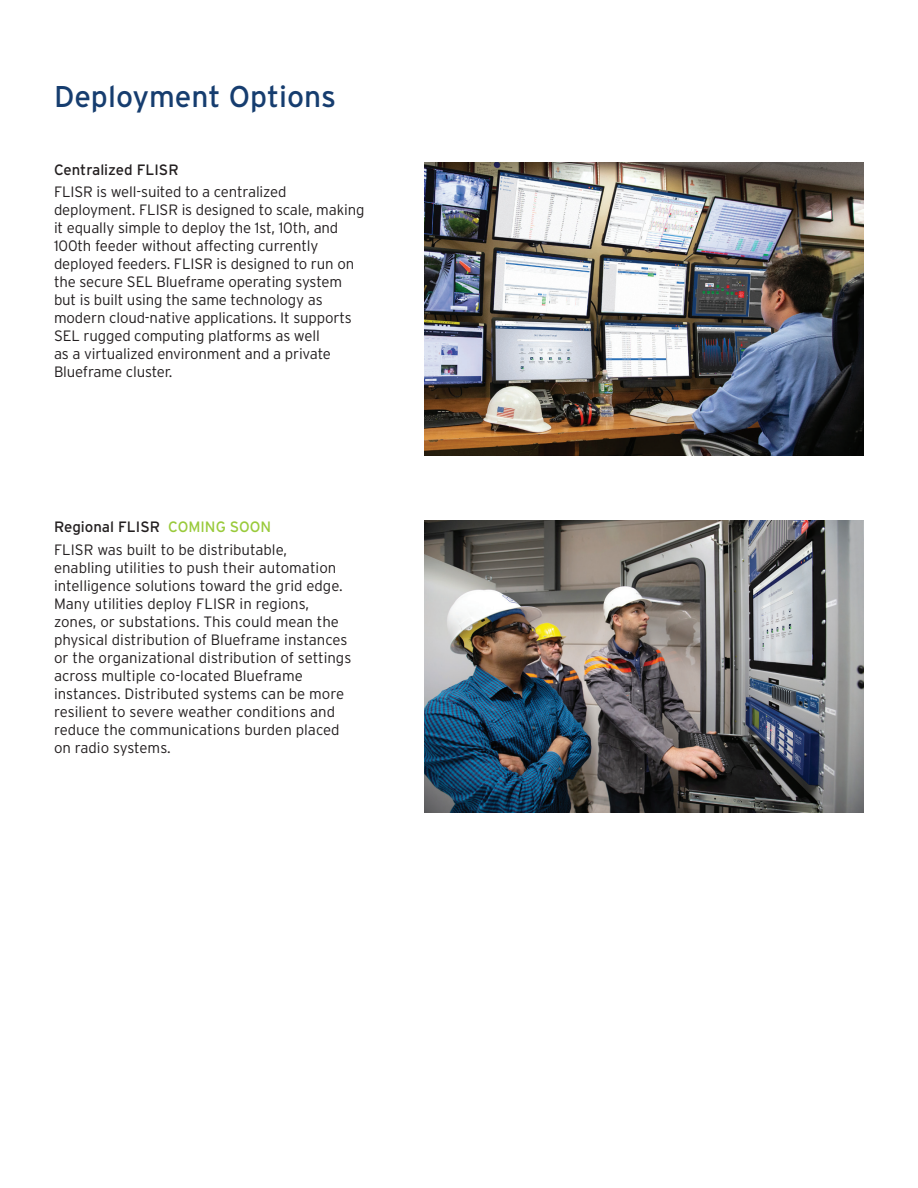
<style>
.page{position:relative;width:918px;height:1188px;background:#fff}
.page>*{position:absolute;margin:0;border:0;box-sizing:border-box;transform-origin:0 0}
.t1{font:30px "Interstate Poly";color:#163d6f}
.t2{font:300 15px/18px "Interstate Poly";letter-spacing:-.01em;color:#231f20}
.t3{font:15px "Interstate Poly";color:#231f20}
.s1{font-weight:400}
.s2{font-weight:400;color:#99ca3b}
</style>
<div class="page">
<img style="left:425px;top:163px;width:439px;height:292px">
<img style="left:425px;top:520px;width:439px;height:293px">
<h1 class="t1" style="left:54px;top:75px;width:284px">Deployment Options</h1>
<p class="t3" style="left:54px;top:159px;width:126px">Centralized FLISR</p>
<p class="t2" style="left:54px;top:182px;width:312px">FLISR is well-suited to a centralized deployment. FLISR is designed to scale, making it equally simple to deploy the 1st, 10th, and 100th feeder without affecting currently deployed feeders. FLISR is designed to run on the secure SEL Blueframe operating system but is built using the same technology as modern cloud-native applications. It supports SEL rugged computing platforms as well<br>as a virtualized environment and a private Blueframe cluster.</p>
<p class="t2" style="left:54px;top:515px;width:235px;line-height:22.6px"><span class="s1">Regional FLISR</span> <span class="s2">COMING SOON<br></span>FLISR was built to be distributable,</p>
<p class="t2" style="left:54px;top:557px;width:299px">enabling utilities to push their automation intelligence solutions toward the grid edge.<br>Many utilities deploy FLISR in regions, zones, or substations. This could mean the physical distribution of Blueframe instances or the organizational distribution of settings across multiple co-located Blueframe instances. Distributed systems can be more resilient to severe weather conditions and reduce the communications burden placed on radio systems.</p>
</div>
